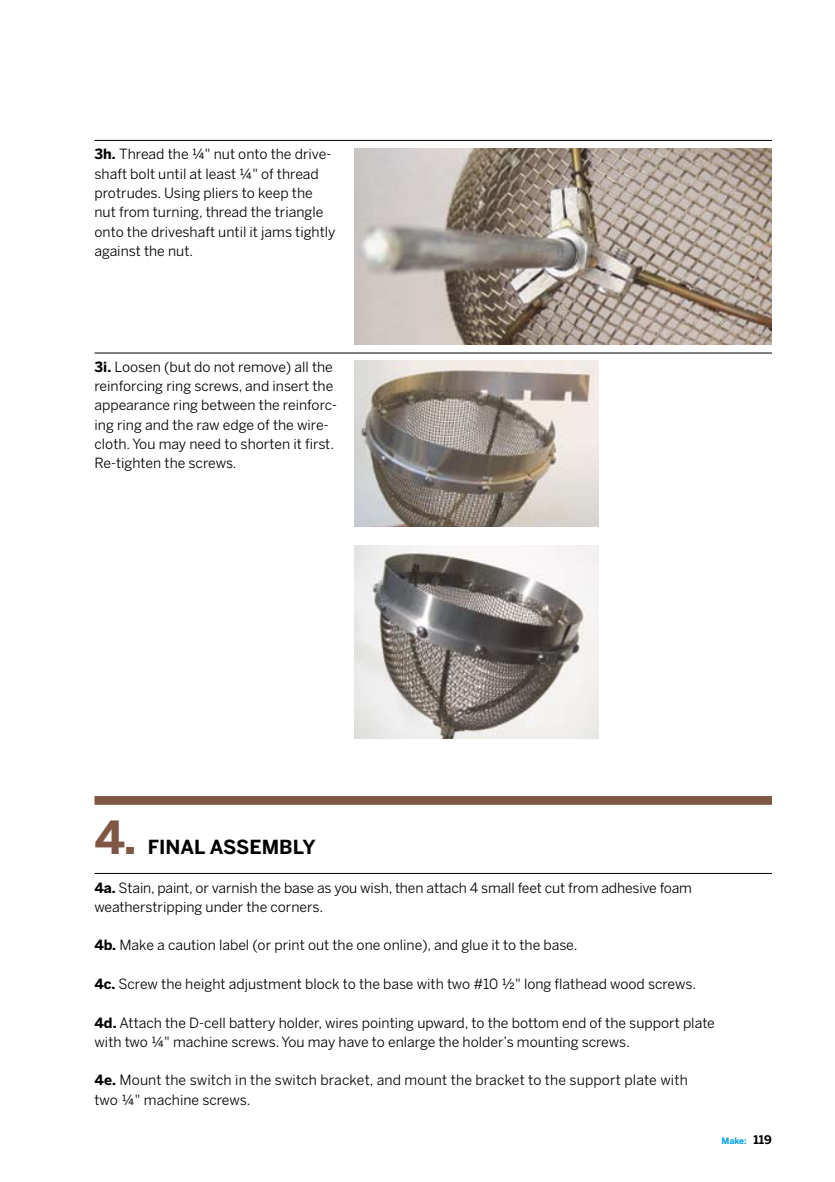
<style>
.page{position:relative;width:835px;height:1182px;background:#fff}
.page>*{position:absolute;margin:0;border:0;box-sizing:border-box;transform-origin:0 0}
.t1{font:700 45.32px "Benton Sans";color:#7f5744}
.t2{font:700 19.25px "Benton Sans";color:#000}
.t3{font:14px/19.2px "Benton Sans";color:#000}
.t4{font:700 8.75px "Benton Sans";color:#00a2e3}
.s1{font-weight:700}
.s2{font-size:11.9px;color:#000}
</style>
<div class="page">
<hr style="left:95px;top:140px;width:677px;height:1px;background:#000">
<img style="left:355px;top:149px;width:417px;height:195px">
<hr style="left:95px;top:353px;width:677px;height:1px;background:#000">
<img style="left:355px;top:361px;width:243px;height:165px">
<img style="left:355px;top:545px;width:243px;height:193px">
<div style="left:94px;top:796px;width:678px;height:8px;background:#7f5744"></div>
<hr style="left:95px;top:873px;width:677px;height:1px;background:#000">
<p class="t3" style="left:94px;top:145px;width:243px"><span class="s1">3H.</span> Thread the ¼" nut onto the drive&shy;shaft bolt until at least ¼" of thread protrudes. Using pliers to keep the nut from turning, thread the triangle onto the driveshaft until it jams tightly against the nut.</p>
<p class="t3" style="left:94px;top:357px;width:244px"><span class="s1">3I.</span> Loosen (but do not remove) all the reinforcing ring screws, and insert the appearance ring between the reinforc&shy;ing ring and the raw edge of the wire&shy;cloth. You may need to shorten it first.<br>Re-tighten the screws.</p>
<h1 class="t1" style="left:94px;top:810px;width:44px">4.</h1>
<h2 class="t2" style="left:148px;top:835px;width:128px">FINAL ASSEMBLY</h2>
<p class="t3" style="left:94px;top:877px;width:599px"><span class="s1">4A.</span> Stain, paint, or varnish the base as you wish, then attach 4 small feet cut from adhesive foam weatherstripping under the corners.</p>
<p class="t3" style="left:94px;top:935px;width:484px"><span class="s1">4B.</span> Make a caution label (or print out the one online), and glue it to the base.</p>
<p class="t3" style="left:94px;top:973px;width:603px"><span class="s1">4C.</span> Screw the height adjustment block to the base with two #10 ½" long flathead wood screws.</p>
<p class="t3" style="left:94px;top:1012px;width:622px"><span class="s1">4D.</span> Attach the D-cell battery holder, wires pointing upward, to the bottom end of the support plate with two ¼" machine screws. You may have to enlarge the holder’s mounting screws.</p>
<p class="t3" style="left:94px;top:1070px;width:595px"><span class="s1">4E.</span> Mount the switch in the switch bracket, and mount the bracket to the support plate with two ¼" machine screws.</p>
<p class="t4" style="left:721px;top:1134px;width:52px">MAKE: <span class="s2">119</span></p>
</div>
